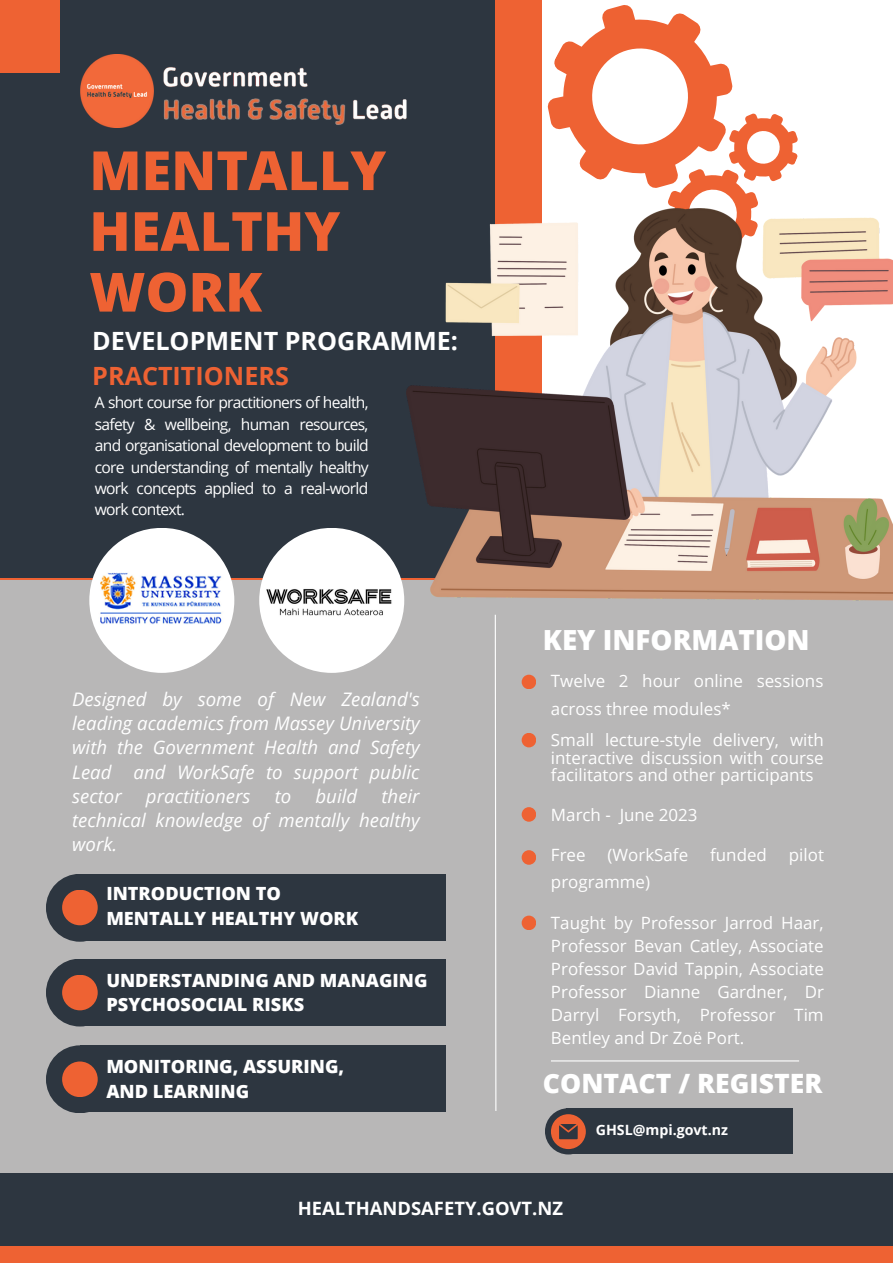
<style>
.page{position:relative;width:893px;height:1263px;background:#fff}
.page>*{position:absolute;margin:0;border:0;box-sizing:border-box;transform-origin:0 0}
.t1{font:800 54px/60.8px "Open Sans";color:#ee6233}
.t2{font:800 27.75px "Open Sans";color:#fff}
.t3{font:800 26.62px "Open Sans";color:#fff}
.t4{font:700 25.12px "Open Sans";color:#fff}
.t5{font:700 25.12px "Open Sans";color:#ee6233}
.t6{font:italic 18.67px/24.2px "Open Sans";color:#fff;text-align:justify}
.t7{font:700 18.38px "Open Sans";color:#fff}
.t8{font:800 18.23px/24.8px "Open Sans";color:#fff}
.t9{font:16.95px/23.1px "Open Sans";color:#fff;text-align:justify}
.t10{font:15.6px/21.4px "Open Sans";letter-spacing:-.045em;color:#fff;text-align:justify}
.t11{font:700 14.17px "Open Sans";color:#fff}
</style>
<div class="page">
<div style="left:0;top:0;width:495px;height:578px;background:#2d3640"></div>
<div style="left:0;top:0;width:60px;height:73px;background:#ee6233"></div>
<div style="left:0;top:580px;width:893px;height:683px;background:#b8b7b7"></div>
<div style="left:0;top:1174px;width:893px;height:89px;background:#2d3640"></div>
<div style="left:0;top:1246px;width:893px;height:17px;background:#ee6233"></div>
<div style="left:80px;top:874px;width:366px;height:66px;background:#2d3640"></div>
<div style="left:80px;top:959px;width:366px;height:66px;background:#2d3640"></div>
<div style="left:80px;top:1045px;width:366px;height:67px;background:#2d3640"></div>
<div style="left:566px;top:1108px;width:226px;height:45px;background:#2d3640"></div>
<div style="left:46px;top:874px;width:68px;height:68px;background:#2d3640;border-radius:50%"></div>
<div style="left:46px;top:958px;width:68px;height:68px;background:#2d3640;border-radius:50%"></div>
<div style="left:46px;top:1045px;width:68px;height:68px;background:#2d3640;border-radius:50%"></div>
<div style="left:545px;top:1108px;width:46px;height:46px;background:#2d3640;border-radius:50%"></div>
<div style="left:62px;top:890px;width:36px;height:35px;background:#ee6233;border-radius:50%"></div>
<div style="left:62px;top:975px;width:36px;height:35px;background:#ee6233;border-radius:50%"></div>
<div style="left:62px;top:1061px;width:36px;height:36px;background:#ee6233;border-radius:50%"></div>
<hr style="left:551px;top:1060px;width:248px;height:1px;background:#fff">
<svg style="left:494px;top:614px;width:3px;height:497px"></svg>
<div style="left:89px;top:528px;width:145px;height:145px;background:#fff;border-radius:50%"></div>
<div style="left:259px;top:528px;width:145px;height:145px;background:#fff;border-radius:50%"></div>
<img style="left:95px;top:533px;width:134px;height:134px;border-radius:50%">
<img style="left:265px;top:533px;width:134px;height:134px;border-radius:50%">
<img style="left:80px;top:54px;width:56px;height:73px">
<img style="left:136px;top:59px;width:271px;height:61px">
<img style="left:136px;top:95px;width:214px;height:30px">
<svg style="left:516px;top:0;width:217px;height:208px"></svg>
<svg style="left:651px;top:100px;width:147px;height:108px"></svg>
<img style="left:406px;top:208px;width:487px;height:392px">
<div style="left:521px;top:675px;width:15px;height:14px;background:#ee6233;border-radius:50%"></div>
<div style="left:521px;top:733px;width:15px;height:14px;background:#ee6233;border-radius:50%"></div>
<div style="left:521px;top:807px;width:15px;height:15px;background:#ee6233;border-radius:50%"></div>
<div style="left:521px;top:850px;width:15px;height:15px;background:#ee6233;border-radius:50%"></div>
<svg style="left:551px;top:1114px;width:35px;height:35px"></svg>
<div style="left:521px;top:915px;width:15px;height:15px;background:#ee6233;border-radius:50%"></div>
<h1 class="t1" style="left:89px;top:139px;width:298px">MENTALLY<br>HEALTHY<br>WORK</h1>
<h3 class="t4" style="left:92px;top:323px;width:367px">DEVELOPMENT PROGRAMME:</h3>
<h3 class="t5" style="left:92px;top:358px;width:198px">PRACTITIONERS</h3>
<p class="t10" style="left:95px;top:392px;width:275px">A short course for practitioners of health, safety &amp; wellbeing, human resources, and organisational development to build core understanding of mentally healthy work concepts applied to a real-world work context.</p>
<p class="t6" style="left:72px;top:687px;width:349px">Designed by some of New Zealand's leading academics from Massey University with the Government Health and Safety Lead and WorkSafe to support public sector</p>
<p class="t6" style="left:72px;top:783px;width:349px;text-indent:309px">their technical knowledge of mentally healthy work.</p>
<p class="t8" style="left:106px;top:880px;width:253px">INTRODUCTION TO<br>MENTALLY HEALTHY WORK</p>
<p class="t6" style="left:146px;top:783px;width:106px">practitioners</p>
<p class="t6" style="left:275px;top:783px;width:18px">to</p>
<p class="t6" style="left:315px;top:783px;width:43px">build</p>
<p class="t8" style="left:106px;top:967px;width:323px">UNDERSTANDING AND MANAGING<br>PSYCHOSOCIAL RISKS</p>
<p class="t8" style="left:106px;top:1053px;width:239px;line-height:25.3px">MONITORING, ASSURING,<br>AND LEARNING</p>
<h2 class="t2" style="left:543px;top:620px;width:268px">KEY INFORMATION</h2>
<p class="t9" style="left:551px;top:666px;width:274px;line-height:27.8px">Twelve 2 hour online sessions across three modules*</p>
<p class="t9" style="left:551px;top:731px;width:274px;line-height:17.4px">Small lecture-style delivery, with interactive discussion with course facilitators and other participants</p>
<p class="t9" style="left:551px;top:803px;width:148px">March - June 2023</p>
<p class="t9" style="left:551px;top:842px;width:36px">Free</p>
<p class="t9" style="left:607px;top:842px;width:82px">(WorkSafe</p>
<p class="t9" style="left:710px;top:842px;width:58px">funded</p>
<p class="t9" style="left:789px;top:842px;width:37px">pilot</p>
<p class="t9" style="left:551px;top:870px;width:101px">programme)</p>
<p class="t9" style="left:551px;top:911px;width:274px">Taught by Professor Jarrod Haar, Professor Bevan Catley, Associate Professor David Tappin, Associate Professor Dianne Gardner, Dr Darryl Forsyth, Professor Tim Bentley and Dr Zoë Port.</p>
<h3 class="t3" style="left:543px;top:1064px;width:281px">CONTACT / REGISTER</h3>
<p class="t11" style="left:596px;top:1120px;width:134px">GHSL@mpi.govt.nz</p>
<p class="t7" style="left:298px;top:1195px;width:267px">HEALTHANDSAFETY.GOVT.NZ</p>
</div>
